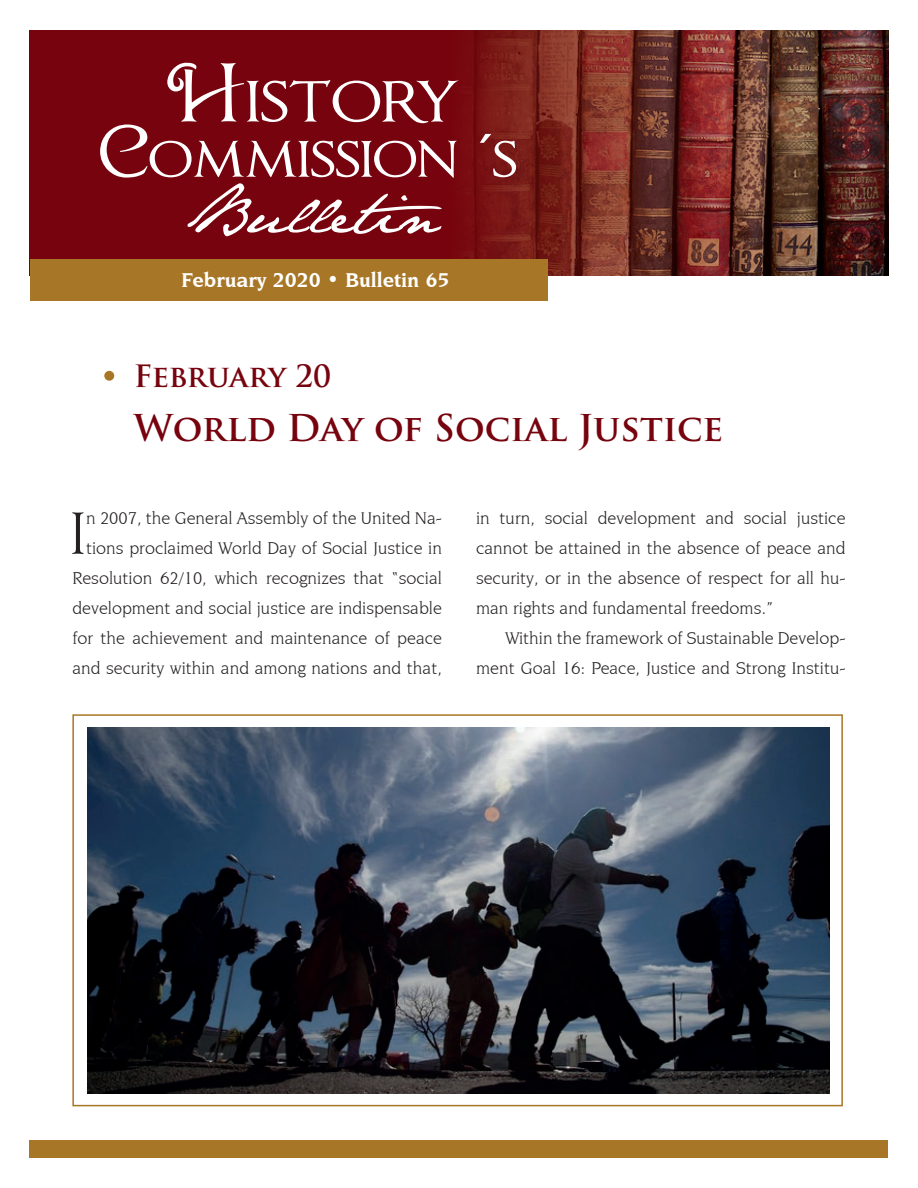
<style>
.page{position:relative;width:918px;height:1188px;background:#fff}
.page>*{position:absolute;margin:0;border:0;box-sizing:border-box;transform-origin:0 0}
.t1{font:63.9px "Novarese IT Cby BT";color:#231f20}
.t2{font:700 36px "Trajan Pro";color:#76030d}
.t3{font:700 30px "Trajan Pro";letter-spacing:-.015em;color:#76030d}
.t4{font:700 21px "Novarese IT Cby BT";color:#fff}
.t5{font:18px/30px "Novarese IT Cby BT";color:#231f20;text-align:right}
</style>
<div class="page">
<div style="left:30px;top:1140px;width:858px;height:18px;background:#a77626"></div>
<div style="left:30px;top:30px;width:858px;height:245px;background:#76030d"></div>
<img style="left:462px;top:30px;width:426px;height:245px">
<div style="left:30px;top:259px;width:517px;height:42px;background:#a77626"></div>
<svg style="left:480px;top:134px;width:36px;height:43px"></svg>
<svg style="left:100px;top:63px;width:359px;height:173px"></svg>
<img style="left:87px;top:727px;width:742px;height:367px">
<div style="left:72px;top:714px;width:771px;height:392px;border:2px solid #a77626"></div>
<div style="left:104px;top:371px;width:10px;height:10px;background:#a77626;border-radius:50%"></div>
<p class="t4" style="left:181px;top:267px;width:270px">February 2020 • Bulletin 65</p>
<h3 class="t3" style="left:134px;top:357px;width:199px">February 20</h3>
<h2 class="t2" style="left:134px;top:405px;width:591px">World Day of Social Justice</h2>
<p class="t5" style="left:72px;top:503px;width:371px">n 2007, the General Assembly of the United Na&shy;tions proclaimed World Day of Social Justice in Resolution 62/10, which recognizes that “social development and social justice are indispensable for the achievement and maintenance of peace and security within and among nations and that,</p>
<p class="t5" style="left:476px;top:503px;width:371px;text-align:justify">in turn, social development and social justice cannot be attained in the absence of peace and security, or in the absence of respect for all hu&shy;man rights and fundamental freedoms.”</p>
<h1 class="t1" style="left:70px;top:495px;width:18px">I</h1>
<p class="t5" style="left:476px;top:623px;width:371px">Within the framework of Sustainable Develop&shy;ment Goal 16: Peace, Justice and Strong Institu-</p>
</div>
